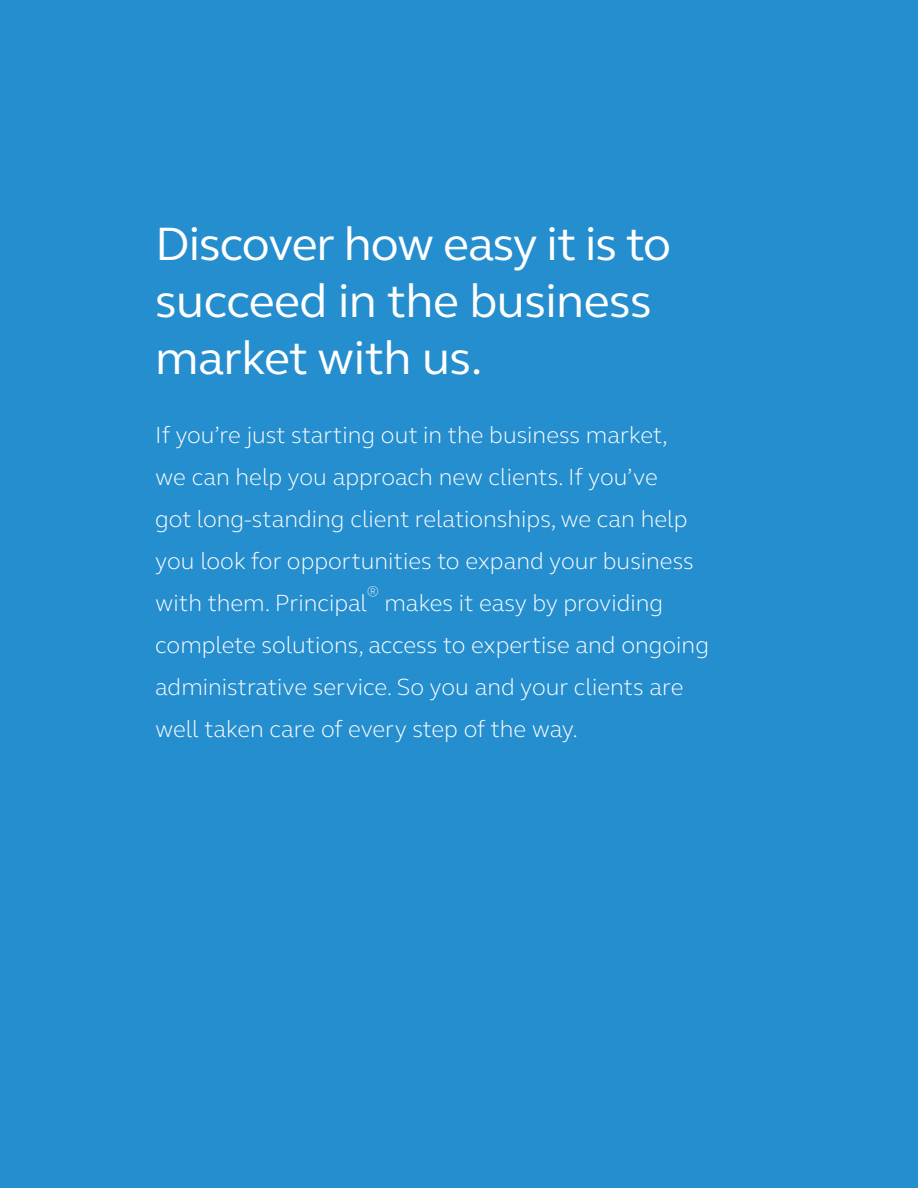
<style>
.page{position:relative;width:918px;height:1188px;background:#258ece}
.page>*{position:absolute;margin:0;border:0;box-sizing:border-box;transform-origin:0 0}
.t1{font:48px/57px "FS Elliot Pro";letter-spacing:-.01em;color:#fff}
.t2{font:300 24px/42px "FS Elliot Pro";color:#fff}
.t3{font:300 13.95px "FS Elliot Pro";color:#fff}
</style>
<div class="page">
<h1 class="t1" style="left:155px;top:214px;width:517px">Discover how easy it is to succeed in the business market with us.</h1>
<p class="t2" style="left:155px;top:414px;width:540px">If you’re just starting out in the business market, we can help you approach new clients. If you’ve got long-standing client relationships, we can help you look for opportunities to expand your business with them. Principal</p>
<p class="t3" style="left:367px;top:582px;width:13px">®</p>
<p class="t2" style="left:155px;top:582px;width:555px;text-indent:229px">makes it easy by providing complete solutions, access to expertise and ongoing administrative service. So you and your clients are well taken care of every step of the way.</p>
</div>
